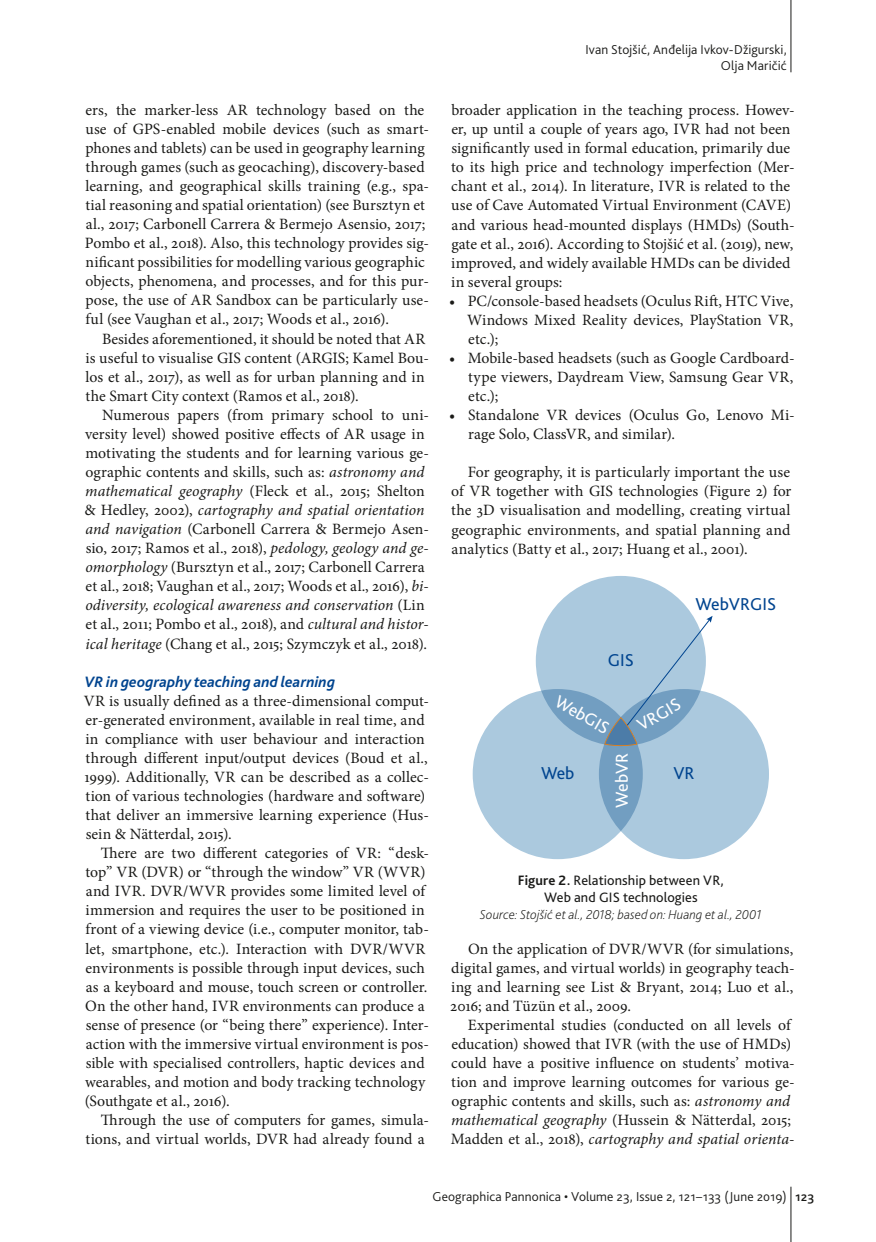
<style>
.page{position:relative;width:876px;height:1242px;background:#fff}
.page>*{position:absolute;margin:0;border:0;box-sizing:border-box;transform-origin:0 0}
.t1{font:18px "Bliss Pro";color:#00448f}
.t2{font:18px "Bliss Pro";color:#fff}
.t3{font:15.75px/19px "Minion Pro";letter-spacing:.005em;color:#1a1a18}
.t4{font:italic 700 15.75px "Bliss Pro";letter-spacing:.005em;color:#00448f}
.t5{font:14.25px/17.1px "Bliss Pro";letter-spacing:.005em;color:#1a1a18;text-align:center}
.t6{font:300 13.5px/16.2px "Bliss Pro";letter-spacing:.01em;color:#1a1a18;text-align:right}
.t7{font:italic 200 13.5px "Bliss Pro";letter-spacing:.005em;color:#1a1a18}
.s1{font-style:italic}
.s2{font-weight:700}
.s3{font-weight:500}
</style>
<div class="page">
<hr style="left:791px;top:0;width:1px;height:72px;background:#1a1a18">
<hr style="left:791px;top:1186px;width:1px;height:56px;background:#1a1a18">
<div style="left:536px;top:576px;width:170px;height:170px;background:#abc9de;border-radius:50%"></div>
<div style="left:473px;top:689px;width:170px;height:170px;background:#abc9de;border-radius:50%"></div>
<svg style="left:599px;top:689px;width:170px;height:170px;background:#a2c2d9"></svg>
<svg style="left:604px;top:616px;width:109px;height:130px"></svg>
<p class="t3" style="left:85px;top:100px;width:346px">ers, the marker-less AR technology based on the use of GPS-enabled mobile devices (such as smart&shy;phones and tablets) can be used in geography learning through games (such as geocaching), discovery-based learning, and geographical skills training (e.g., spa&shy;tial reasoning and spatial orientation) (see Bursztyn et al., 2017; Carbonell Carrera &amp; Bermejo Asensio, 2017; Pombo et al., 2018). Also, this technology provides sig&shy;nificant possibilities for modelling various geographic objects, phenomena, and processes, and for this pur&shy;pose, the use of AR Sandbox can be particularly use&shy;ful (see Vaughan et al., 2017; Woods et al., 2016).</p>
<p class="t3" style="left:85px;top:329px;width:345px;text-indent:17px">Besides aforementioned, it should be noted that AR is useful to visualise GIS content (ARGIS; Kamel Bou&shy;los et al., 2017), as well as for urban planning and in the Smart City context (Ramos et al., 2018).</p>
<p class="t3" style="left:85px;top:405px;width:346px;text-indent:18px">Numerous papers (from primary school to uni&shy;versity level) showed positive effects of AR usage in motivating the students and for learning various ge&shy;ographic contents and skills, such as: <span class="s1">astronomy and mathematical geography</span> (Fleck et al., 2015; Shelton &amp; Hedley, 2002), <span class="s1">cartography and spatial orientation and navigation</span> (Carbonell Carrera &amp; Bermejo Asen&shy;sio, 2017; Ramos et al., 2018), <span class="s1">pedology, geology and ge&shy;omorphology</span> (Bursztyn et al., 2017; Carbonell Carrera et al., 2018; Vaughan et al., 2017; Woods et al., 2016), <span class="s1">bi&shy;odiversity, ecological awareness and conservation</span> (Lin et al., 2011; Pombo et al., 2018), and <span class="s1">cultural and histor&shy;ical heritage</span> (Chang et al., 2015; Szymczyk et al., 2018).</p>
<p class="t4" style="left:85px;top:671px;width:252px">VR in geography teaching and learning</p>
<p class="t3" style="left:84px;top:691px;width:347px">VR is usually defined as a three-dimensional comput&shy;er-generated environment, available in real time, and in compliance with user behaviour and interaction through different input/output devices (Boud et al., 1999). Additionally, VR can be described as a collec&shy;tion of various technologies (hardware and software) that deliver an immersive learning experience (Hus&shy;sein &amp; Nätterdal, 2015).</p>
<p class="t3" style="left:85px;top:843px;width:346px;text-indent:16px">There are two different categories of VR: “desk&shy;top” VR (DVR) or “through the window” VR (WVR) and IVR. DVR/WVR provides some limited level of immersion and requires the user to be positioned in front of a viewing device (i.e., computer monitor, tab&shy;let, smartphone, etc.). Interaction with DVR/WVR environments is possible through input devices, such as a keyboard and mouse, touch screen or controller.<br>On the other hand, IVR environments can produce a sense of presence (or “being there” experience). Inter&shy;action with the immersive virtual environment is pos&shy;sible with specialised controllers, haptic devices and wearables, and motion and body tracking technology (Southgate et al., 2016).</p>
<p class="t3" style="left:86px;top:1110px;width:345px;text-align:right">Through the use of computers for games, simula&shy;tions, and virtual worlds, DVR had already found a</p>
<p class="t6" style="left:585px;top:41px;width:203px">Ivan Stojšić, Anđelija Ivkov-Džigurski,<br>Olja Maričić</p>
<p class="t3" style="left:451px;top:101px;width:345px">broader application in the teaching process. Howev&shy;er, up until a couple of years ago, IVR had not been significantly used in formal education, primarily due to its high price and technology imperfection (Mer&shy;chant et al., 2014). In literature, IVR is related to the use of Cave Automated Virtual Environment (CAVE) and various head-mounted displays (HMDs) (South&shy;gate et al., 2016). According to Stojšić et al. (2019), new, improved, and widely available HMDs can be divided in several groups:</p>
<p class="t3" style="left:467px;top:291px;width:328px;text-align:justify;text-indent:-18px">• PC/console-based headsets (Oculus Rift, HTC Vive, Windows Mixed Reality devices, PlayStation VR, etc.);</p>
<p class="t3" style="left:468px;top:348px;width:328px;text-align:justify;text-indent:-19px">• Mobile-based headsets (such as Google Cardboard&shy;type viewers, Daydream View, Samsung Gear VR, etc.);</p>
<p class="t3" style="left:468px;top:406px;width:328px;text-indent:-19px">• Standalone VR devices (Oculus Go, Lenovo Mi&shy;rage Solo, ClassVR, and similar).</p>
<p class="t3" style="left:451px;top:463px;width:342px;text-align:justify;text-indent:16px">For geography, it is particularly important the use of VR together with GIS technologies (Figure 2) for the 3D visualisation and modelling, creating virtual geographic environments, and spatial planning and analytics (Batty et al., 2017; Huang et al., 2001).</p>
<p class="t1" style="left:695px;top:592px;width:82px">WebVRGIS</p>
<p class="t1" style="left:608px;top:649px;width:28px">GIS</p>
<p class="t2" style="left:562px;top:690px;width:61px;rotate:30deg">WebGIS</p>
<p class="t2" style="left:633px;top:716px;width:49px;rotate:-30deg">VRGIS</p>
<p class="t1" style="left:541px;top:762px;width:35px">Web</p>
<p class="t2" style="left:611px;top:807px;width:56px;rotate:-90deg">WebVR</p>
<p class="t1" style="left:673px;top:762px;width:23px">VR</p>
<p class="t5" style="left:518px;top:871px;width:208px"><span class="s2">Figure 2.</span> Relationship between VR,<br>Web and GIS technologies</p>
<p class="t7" style="left:480px;top:905px;width:283px">Source: Stojšić et al., 2018; based on: Huang et al., 2001</p>
<p class="t3" style="left:450px;top:939px;width:346px;text-align:justify;text-indent:18px">On the application of DVR/WVR (for simulations, digital games, and virtual worlds) in geography teach&shy;ing and learning see List &amp; Bryant, 2014; Luo et al., 2016; and Tüzün et al., 2009.</p>
<p class="t3" style="left:451px;top:1015px;width:345px;text-indent:17px">Experimental studies (conducted on all levels of education) showed that IVR (with the use of HMDs) could have a positive influence on students’ motiva&shy;tion and improve learning outcomes for various ge&shy;ographic contents and skills, such as: <span class="s1">astronomy and mathematical geography</span> (Hussein &amp; Nätterdal, 2015; Madden et al., 2018), <span class="s1">cartography and spatial orienta-</span></p>
<p class="t6" style="left:433px;top:1187px;width:383px">Geographica Pannonica • Volume 23, Issue 2, 121–133 (June 2019) <span class="s3">123</span></p>
</div>
